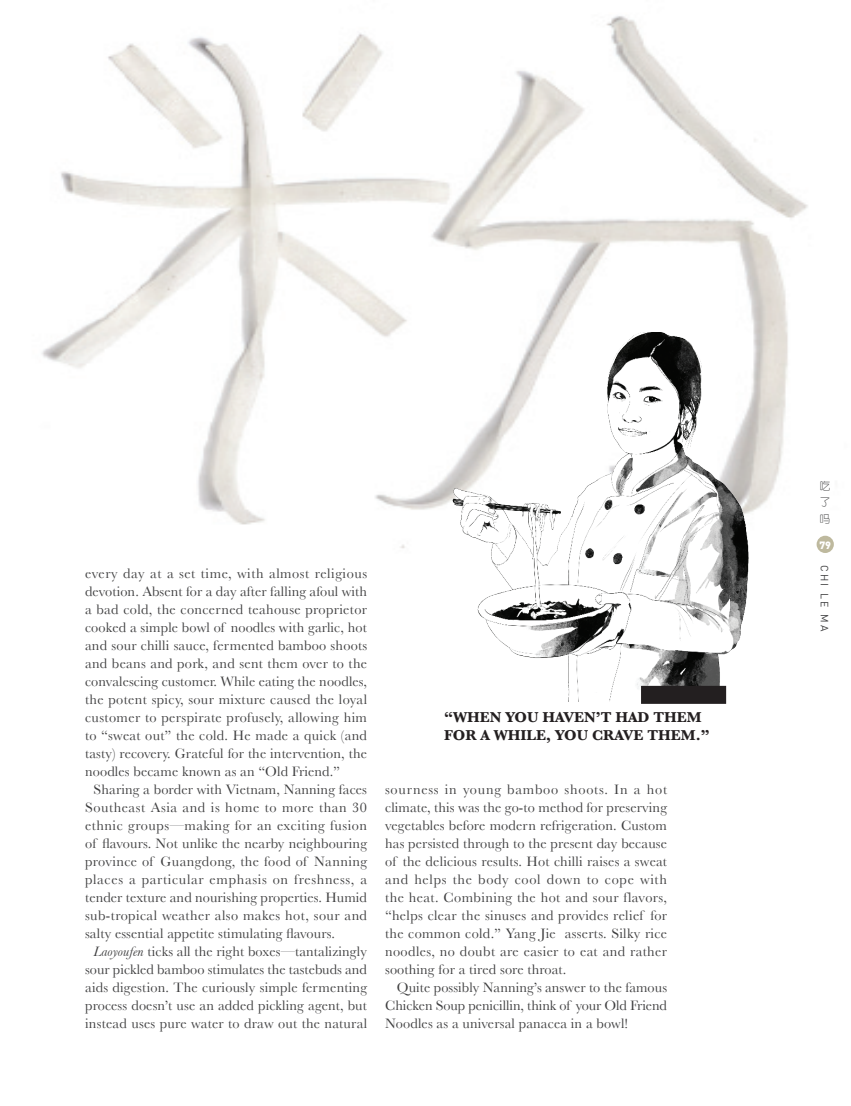
<style>
.page{position:relative;width:851px;height:1106px;background:#fff}
.page>*{position:absolute;margin:0;border:0;box-sizing:border-box;transform-origin:0 0}
.t1{font:700 15px/18px "Baskerville";color:#231f20}
.t2{font:14.25px/18px "Baskerville";letter-spacing:.01em;color:#3e3e3f;text-align:justify}
.t3{font:14.25px "Baskerville";letter-spacing:.03em;color:#3e3e3f}
.t4{font:14.25px "Baskerville";letter-spacing:.04em;color:#3e3e3f}
.t5{font:14.25px "Baskerville";letter-spacing:.035em;color:#3e3e3f}
.t6{font:14.25px "Baskerville";letter-spacing:.045em;color:#3e3e3f}
.t7{font:10.5px "DIN";letter-spacing:.275em;color:#3e3e3f}
.t8{font:10.5px/16.5px "H Ye 1 gj";color:#3e3e3f;text-align:justify}
.t9{font:900 10.5px "DIN";color:#fff}
.s1{font-style:italic}
</style>
<div class="page">
<img style="left:42px;top:16px;width:792px;height:537px">
<img style="left:427px;top:287px;width:349px;height:414px">
<div style="left:641px;top:686px;width:85px;height:18px;background:#231f20"></div>
<div style="left:816px;top:536px;width:17px;height:17px;background:#beb99e;border-radius:50%"></div>
<p class="t4" style="left:85px;top:565px;width:283px">every day at a set time, with almost religious</p>
<p class="t2" style="left:85px;top:582px;width:283px">devotion. Absent for a day after falling afoul with</p>
<p class="t2" style="left:85px;top:600px;width:283px">a bad cold, the concerned teahouse proprietor</p>
<p class="t2" style="left:85px;top:618px;width:283px">cooked a simple bowl of noodles with garlic, hot</p>
<p class="t2" style="left:85px;top:636px;width:283px">and sour chilli sauce, fermented bamboo shoots</p>
<p class="t2" style="left:85px;top:654px;width:283px">and beans and pork, and sent them over to the</p>
<p class="t2" style="left:85px;top:672px;width:283px">convalescing customer. While eating the noodles,</p>
<p class="t2" style="left:85px;top:690px;width:283px">the potent spicy, sour mixture caused the loyal</p>
<p class="t2" style="left:85px;top:708px;width:283px">customer to perspirate profusely, allowing him</p>
<p class="t2" style="left:85px;top:726px;width:283px">to “sweat out” the cold. He made a quick (and</p>
<p class="t2" style="left:85px;top:744px;width:283px">tasty) recovery. Grateful for the intervention, the</p>
<p class="t2" style="left:85px;top:762px;width:256px">noodles became known as an “Old Friend.”</p>
<p class="t2" style="left:94px;top:780px;width:275px">Sharing a border with Vietnam, Nanning faces</p>
<p class="t4" style="left:85px;top:799px;width:283px">Southeast Asia and is home to more than 30</p>
<p class="t5" style="left:85px;top:817px;width:283px">ethnic groups—making for an exciting fusion</p>
<p class="t2" style="left:85px;top:834px;width:283px">of flavours. Not unlike the nearby neighbouring</p>
<p class="t3" style="left:85px;top:853px;width:283px">province of Guangdong, the food of Nanning</p>
<p class="t6" style="left:85px;top:871px;width:283px">places a particular emphasis on freshness, a</p>
<p class="t2" style="left:85px;top:888px;width:283px">tender texture and nourishing properties. Humid</p>
<p class="t3" style="left:85px;top:907px;width:283px">sub-tropical weather also makes hot, sour and</p>
<p class="t2" style="left:85px;top:924px;width:251px">salty essential appetite stimulating flavours.</p>
<p class="t2" style="left:94px;top:942px;width:275px"><span class="s1">Laoyoufen</span> ticks all the right boxes—tantalizingly</p>
<p class="t2" style="left:85px;top:960px;width:283px">sour pickled bamboo stimulates the tastebuds and</p>
<p class="t2" style="left:85px;top:978px;width:283px">aids digestion. The curiously simple fermenting</p>
<p class="t2" style="left:85px;top:996px;width:283px">process doesn’t use an added pickling agent, but</p>
<p class="t2" style="left:85px;top:1014px;width:283px">instead uses pure water to draw out the natural</p>
<p class="t1" style="left:444px;top:708px;width:259px">“WHEN YOU HAVEN’T HAD THEM<br>FOR A WHILE, YOU CRAVE</p>
<p class="t1" style="left:647px;top:726px;width:64px">THEM.”</p>
<p class="t2" style="left:385px;top:780px;width:283px">sourness in young bamboo shoots. In a hot climate, this was the go-to method for preserving vegetables before modern refrigeration. Custom has persisted through to the present day because of the delicious results. Hot chilli raises a sweat and helps the body cool down to cope with the heat. Combining the hot and sour flavors, “helps clear the sinuses and provides relief for the common cold.” Yang Jie asserts. Silky rice noodles, no doubt are easier to eat and rather soothing for a tired sore throat.</p>
<p class="t2" style="left:385px;top:978px;width:283px;text-indent:12px">Quite possibly Nanning’s answer to the famous Chicken Soup penicillin, think of your Old Friend Noodles as a universal panacea in a bowl!</p>
<p class="t8" style="left:819px;top:477px;width:12px">吃了吗</p>
<p class="t9" style="left:819px;top:538px;width:13px">79</p>
<p class="t7" style="left:831px;top:565px;width:68px;rotate:90deg">chi le ma</p>
</div>
